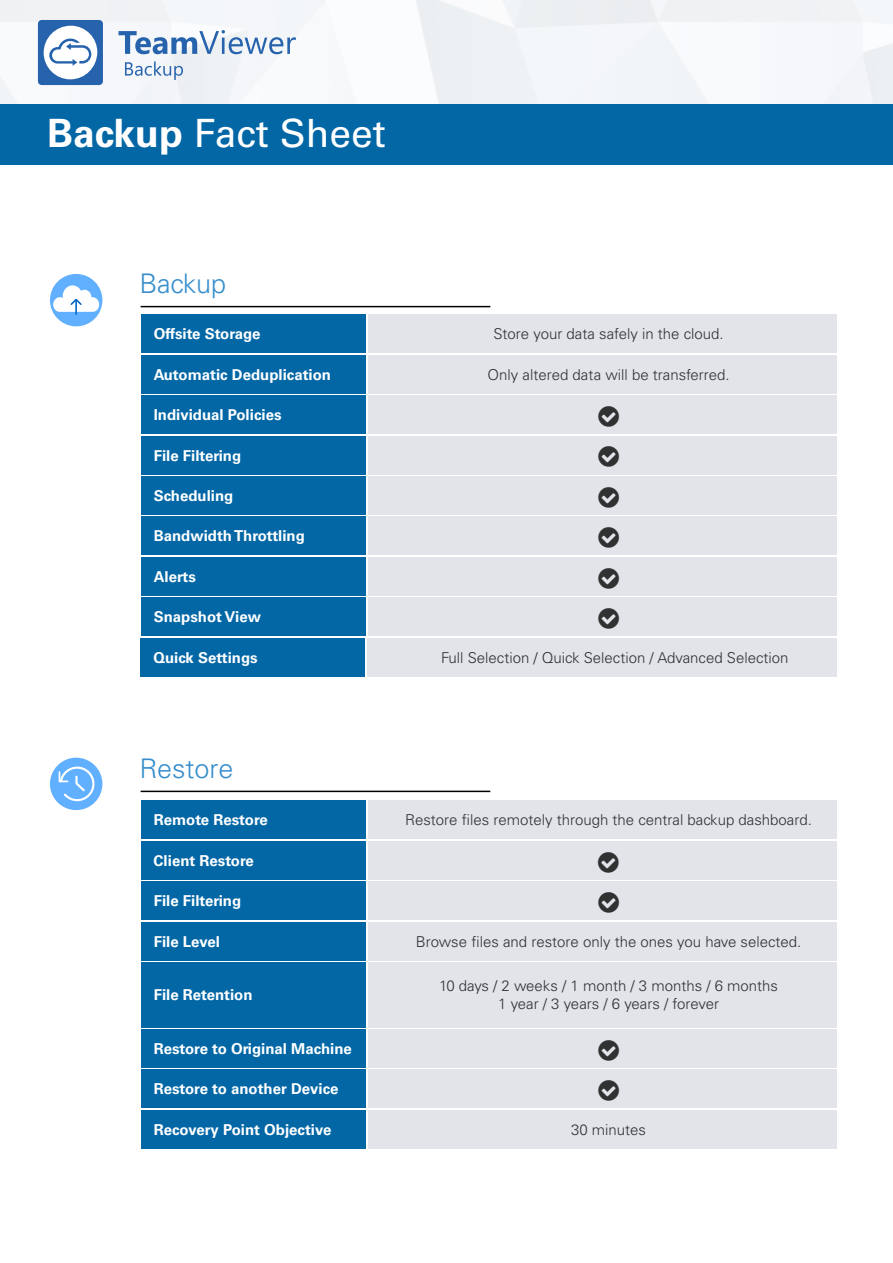
<style>
.page{position:relative;width:893px;height:1263px;background:#fff}
.page>*{position:absolute;margin:0;border:0;box-sizing:border-box;transform-origin:0 0}
.t1{font:39px "Univers LT Std";color:#fff}
.t2{font:300 27px "Univers LT Std";color:#368ecd}
.t3{font:300 15px/18px "Univers LT Std";color:#303131;text-align:center}
.t4{font:700 15px "Univers LT Std";color:#fff}
.s1{font-weight:700}
</style>
<div class="page">
<svg style="left:125px;top:62px;width:58px;height:18px"></svg>
<svg style="left:119px;top:30px;width:177px;height:24px"></svg>
<svg style="left:38px;top:20px;width:65px;height:65px"></svg>
<div style="left:368px;top:315px;width:469px;height:38px;background:#e2e4ea"></div>
<div style="left:368px;top:355px;width:469px;height:39px;background:#e2e4ea"></div>
<div style="left:368px;top:801px;width:469px;height:38px;background:#e2e4ea"></div>
<div style="left:368px;top:395px;width:469px;height:39px;background:#e2e4ea"></div>
<div style="left:368px;top:881px;width:469px;height:39px;background:#e2e4ea"></div>
<div style="left:368px;top:436px;width:469px;height:38px;background:#e2e4ea"></div>
<div style="left:368px;top:922px;width:469px;height:38px;background:#e2e4ea"></div>
<div style="left:368px;top:476px;width:469px;height:39px;background:#e2e4ea"></div>
<div style="left:368px;top:962px;width:469px;height:65px;background:#e2e4ea"></div>
<div style="left:368px;top:517px;width:469px;height:38px;background:#e2e4ea"></div>
<div style="left:368px;top:1029px;width:469px;height:38px;background:#e2e4ea"></div>
<div style="left:368px;top:557px;width:469px;height:39px;background:#e2e4ea"></div>
<div style="left:368px;top:597px;width:469px;height:39px;background:#e2e4ea"></div>
<div style="left:368px;top:1069px;width:469px;height:39px;background:#e2e4ea"></div>
<hr style="left:141px;top:306px;width:349px;height:1px;background:#000">
<hr style="left:141px;top:791px;width:349px;height:1px;background:#000">
<div style="left:141px;top:315px;width:225px;height:38px;background:#0367a6"></div>
<div style="left:141px;top:355px;width:225px;height:39px;background:#0367a6"></div>
<div style="left:141px;top:801px;width:225px;height:38px;background:#0367a6"></div>
<div style="left:141px;top:395px;width:225px;height:39px;background:#0367a6"></div>
<div style="left:141px;top:881px;width:225px;height:39px;background:#0367a6"></div>
<div style="left:141px;top:436px;width:225px;height:38px;background:#0367a6"></div>
<div style="left:141px;top:922px;width:225px;height:38px;background:#0367a6"></div>
<div style="left:141px;top:476px;width:225px;height:39px;background:#0367a6"></div>
<div style="left:141px;top:962px;width:225px;height:65px;background:#0367a6"></div>
<div style="left:141px;top:517px;width:225px;height:38px;background:#0367a6"></div>
<div style="left:141px;top:1029px;width:225px;height:38px;background:#0367a6"></div>
<div style="left:141px;top:557px;width:225px;height:39px;background:#0367a6"></div>
<div style="left:141px;top:597px;width:225px;height:39px;background:#0367a6"></div>
<div style="left:141px;top:1069px;width:225px;height:39px;background:#0367a6"></div>
<div style="left:50px;top:274px;width:52px;height:52px;background:#61afff;border-radius:50%"></div>
<svg style="left:53px;top:285px;width:46px;height:30px"></svg>
<div style="left:50px;top:758px;width:52px;height:52px;background:#61afff;border-radius:50%"></div>
<svg style="left:59px;top:766px;width:36px;height:35px"></svg>
<div style="left:0;top:104px;width:893px;height:61px;background:#0367a6"></div>
<div style="left:367px;top:638px;width:470px;height:38px;background:#e2e4ea"></div>
<div style="left:141px;top:638px;width:224px;height:38px;background:#0367a6"></div>
<div style="left:368px;top:1110px;width:469px;height:38px;background:#e2e4ea"></div>
<div style="left:141px;top:1110px;width:225px;height:38px;background:#0367a6"></div>
<div style="left:368px;top:841px;width:468px;height:38px;background:#e2e4ea"></div>
<div style="left:141px;top:841px;width:225px;height:38px;background:#0367a6"></div>
<h1 class="t1" style="left:47px;top:110px;width:340px"><span class="s1">Backup</span> Fact Sheet</h1>
<h2 class="t2" style="left:140px;top:268px;width:88px">Backup</h2>
<p class="t4" style="left:154px;top:325px;width:108px">Offsite Storage</p>
<p class="t4" style="left:154px;top:366px;width:179px">Automatic Deduplication</p>
<p class="t4" style="left:154px;top:406px;width:129px">Individual Policies</p>
<p class="t4" style="left:154px;top:446px;width:89px">File Filtering</p>
<p class="t4" style="left:154px;top:487px;width:81px">Scheduling</p>
<p class="t4" style="left:154px;top:527px;width:153px">Bandwidth Throttling</p>
<p class="t4" style="left:154px;top:568px;width:44px">Alerts</p>
<p class="t4" style="left:154px;top:608px;width:109px">Snapshot View</p>
<p class="t3" style="left:493px;top:325px;width:232px">Store your data safely in the cloud.</p>
<p class="t3" style="left:488px;top:365px;width:244px">Only altered data will be transferred.</p>
<p class="t4" style="left:153px;top:648px;width:106px">Quick Settings</p>
<p class="t3" style="left:441px;top:648px;width:349px">Full Selection / Quick Selection / Advanced Selection</p>
<h2 class="t2" style="left:140px;top:752px;width:95px">Restore</h2>
<p class="t4" style="left:154px;top:811px;width:115px">Remote Restore</p>
<p class="t4" style="left:154px;top:852px;width:102px">Client Restore</p>
<p class="t4" style="left:154px;top:892px;width:89px">File Filtering</p>
<p class="t4" style="left:154px;top:932px;width:68px">File Level</p>
<p class="t4" style="left:154px;top:986px;width:100px">File Retention</p>
<p class="t4" style="left:154px;top:1040px;width:200px">Restore to Original Machine</p>
<p class="t4" style="left:154px;top:1080px;width:186px">Restore to another Device</p>
<p class="t3" style="left:405px;top:811px;width:408px">Restore files remotely through the central backup dashboard.</p>
<p class="t3" style="left:416px;top:932px;width:387px">Browse files and restore only the ones you have selected.</p>
<p class="t3" style="left:439px;top:977px;width:340px">10 days / 2 weeks / 1 month / 3 months / 6 months<br>1 year / 3 years / 6 years / forever</p>
<p class="t4" style="left:154px;top:1120px;width:179px">Recovery Point Objective</p>
<p class="t3" style="left:571px;top:1120px;width:77px">30 minutes</p>
</div>
